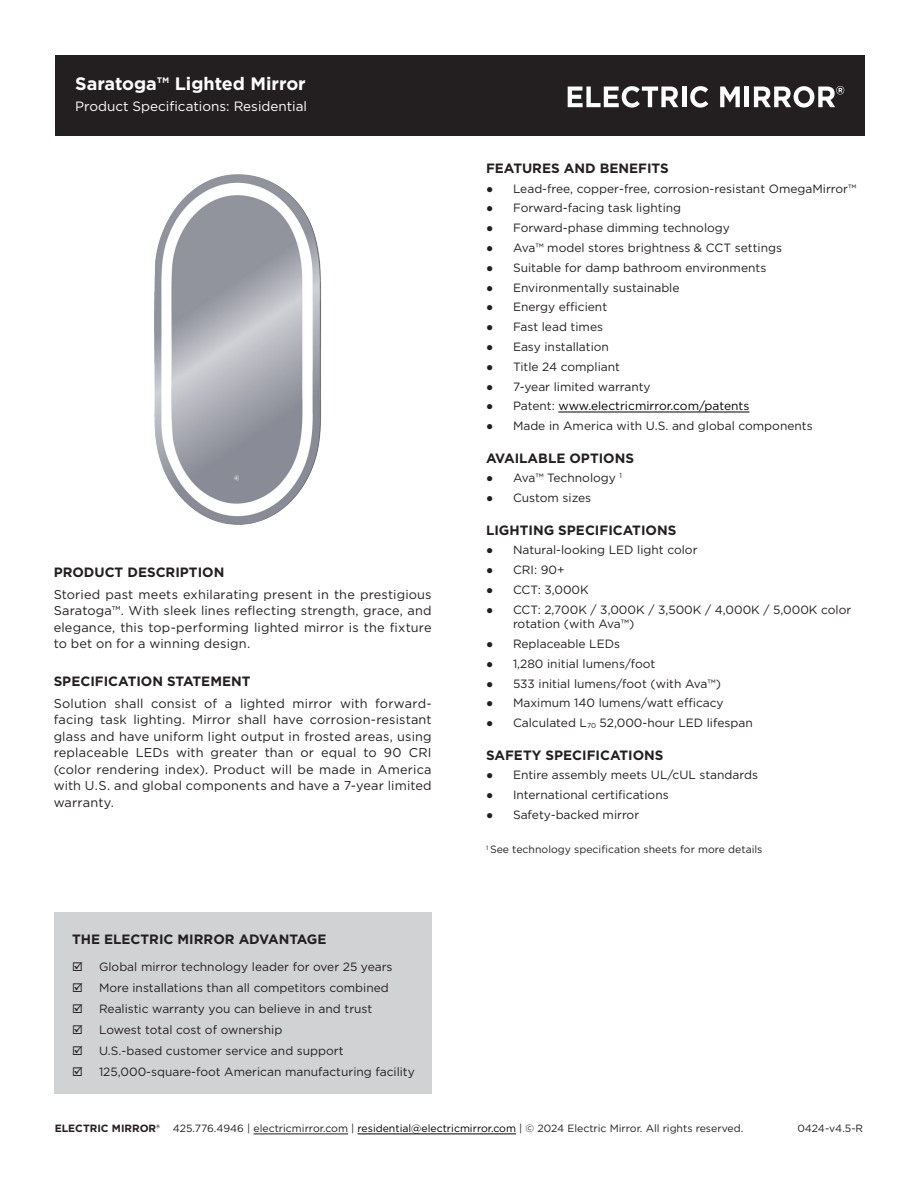
<style>
.page{position:relative;width:918px;height:1188px;background:#fff}
.page>*{position:absolute;margin:0;border:0;box-sizing:border-box;transform-origin:0 0}
.t1{font:700 18px "Gotham";color:#fff}
.Heading{font:700 13.5px "Gotham";color:#231f20}
.t2{font:13.5px "Gotham";color:#fff}
.t3{font:12.75px/16.5px "Gotham";letter-spacing:.015em;color:#231f20;text-align:justify}
.t4{font:12px/14.4px "Gotham";color:#231f20}
.t5{font:12px "Gotham";color:#000}
.t6{font:10.5px "Gotham";color:#231f20}
.s1{font-family:"Arial"}
.s2{font-family:"Arial";color:#231f20}
.s3{color:#231f20}
.s4{font-weight:700}
.s5{color:#000}
</style>
<div class="page">
<div style="left:55px;top:55px;width:810px;height:81px;background:#231f20"></div>
<hr style="left:254px;top:1134px;width:94px;height:1px;background:#231f20">
<hr style="left:358px;top:1134px;width:158px;height:1px;background:#000">
<svg style="left:568px;top:86px;width:110px;height:22px"></svg>
<hr style="left:682px;top:87px;width:4px;height:20px;background:#fff">
<svg style="left:690px;top:86px;width:18px;height:22px"></svg>
<svg style="left:720px;top:87px;width:20px;height:20px"></svg>
<hr style="left:745px;top:87px;width:4px;height:20px;background:#fff">
<svg style="left:754px;top:86px;width:90px;height:22px"></svg>
<div style="left:54px;top:912px;width:378px;height:182px;background:#d1d2d4"></div>
<hr style="left:558px;top:412px;width:191px;height:1px;background:#000">
<img style="left:154px;top:174px;width:167px;height:351px">
<h1 class="t1" style="left:75px;top:72px;width:232px">Saratoga™ Lighted Mirror</h1>
<p class="t2" style="left:75px;top:98px;width:234px">Product Specifications: Residential</p>
<p class="Heading" style="left:54px;top:563px;width:172px">PRODUCT DESCRIPTION</p>
<p class="t3" style="left:54px;top:586px;width:380px">Storied past meets exhilarating present in the prestigious Saratoga™. With sleek lines reflecting strength, grace, and elegance, this top-performing lighted mirror is the fixture to bet on for a winning design.</p>
<p class="Heading" style="left:54px;top:672px;width:198px">SPECIFICATION STATEMENT</p>
<p class="t3" style="left:54px;top:695px;width:380px">Solution shall consist of a lighted mirror with forward&shy;facing task lighting. Mirror shall have corrosion-resistant glass and have uniform light output in frosted areas, using replaceable LEDs with greater than or equal to 90 CRI (color rendering index). Product will be made in America with U.S. and global components and have a 7-year limited warranty.</p>
<p class="Heading" style="left:72px;top:930px;width:256px">THE ELECTRIC MIRROR ADVANTAGE</p>
<p class="t4" style="left:99px;top:959px;width:295px">Global mirror technology leader for over 25 years</p>
<p class="t4" style="left:99px;top:980px;width:291px">More installations than all competitors combined</p>
<p class="t4" style="left:99px;top:1001px;width:275px">Realistic warranty you can believe in and trust</p>
<p class="t4" style="left:99px;top:1022px;width:185px">Lowest total cost of ownership</p>
<p class="t4" style="left:99px;top:1043px;width:246px">U.S.-based customer service and support</p>
<p class="t4" style="left:99px;top:1064px;width:317px">125,000-square-foot American manufacturing facility</p>
<p class="Heading" style="left:486px;top:159px;width:184px">FEATURES AND BENEFITS</p>
<p class="t4" style="left:486px;top:181px;width:372px"><span class="s1">●</span> Lead-free, copper-free, corrosion-resistant OmegaMirror™</p>
<p class="t4" style="left:486px;top:201px;width:197px"><span class="s1">●</span> Forward-facing task lighting</p>
<p class="t4" style="left:486px;top:220px;width:245px"><span class="s1">●</span> Forward-phase dimming technology</p>
<p class="t4" style="left:486px;top:240px;width:298px"><span class="s1">●</span> Ava™ model stores brightness &amp; CCT settings</p>
<p class="t4" style="left:486px;top:260px;width:282px"><span class="s1">●</span> Suitable for damp bathroom environments</p>
<p class="t4" style="left:486px;top:280px;width:195px"><span class="s1">●</span> Environmentally sustainable</p>
<p class="t4" style="left:486px;top:300px;width:123px"><span class="s1">●</span> Energy efficient</p>
<p class="t4" style="left:486px;top:319px;width:119px"><span class="s1">●</span> Fast lead times</p>
<p class="t4" style="left:486px;top:339px;width:125px"><span class="s1">●</span> Easy installation</p>
<p class="t4" style="left:486px;top:359px;width:136px"><span class="s1">●</span> Title 24 compliant</p>
<p class="t4" style="left:486px;top:379px;width:166px"><span class="s1">●</span> 7-year limited warranty</p>
<p class="t5" style="left:486px;top:398px;width:265px"><span class="s2">●</span> <span class="s3">Patent:</span> www.electricmirror.com/patents</p>
<p class="t4" style="left:486px;top:418px;width:328px"><span class="s1">●</span> Made in America with U.S. and global components</p>
<p class="Heading" style="left:486px;top:449px;width:150px">AVAILABLE OPTIONS</p>
<p class="t4" style="left:486px;top:471px;width:138px"><span class="s1">●</span> Ava™ Technology <sup>1</sup></p>
<p class="t4" style="left:486px;top:490px;width:107px"><span class="s1">●</span> Custom sizes</p>
<p class="Heading" style="left:486px;top:521px;width:192px">LIGHTING SPECIFICATIONS</p>
<p class="t4" style="left:486px;top:543px;width:213px"><span class="s1">●</span> Natural-looking LED light color</p>
<p class="t4" style="left:486px;top:562px;width:80px"><span class="s1">●</span> CRI: 90+</p>
<p class="t4" style="left:486px;top:582px;width:104px"><span class="s1">●</span> CCT: 3,000K</p>
<p class="t4" style="left:513px;top:602px;width:340px;text-indent:-27px"><span class="s1">●</span> CCT: 2,700K / 3,000K / 3,500K / 4,000K / 5,000K color rotation (with Ava™)</p>
<p class="t4" style="left:486px;top:636px;width:136px"><span class="s1">●</span> Replaceable LEDs</p>
<p class="t4" style="left:486px;top:656px;width:171px"><span class="s1">●</span> 1,280 initial lumens/foot</p>
<p class="t4" style="left:486px;top:676px;width:236px"><span class="s1">●</span> 533 initial lumens/foot (with Ava™)</p>
<p class="t4" style="left:486px;top:696px;width:239px"><span class="s1">●</span> Maximum 140 lumens/watt efficacy</p>
<p class="t4" style="left:486px;top:715px;width:268px"><span class="s1">●</span> Calculated L<sub>70</sub> 52,000-hour LED lifespan</p>
<p class="Heading" style="left:486px;top:746px;width:179px">SAFETY SPECIFICATIONS</p>
<p class="t4" style="left:486px;top:768px;width:274px"><span class="s1">●</span> Entire assembly meets UL/cUL standards</p>
<p class="t4" style="left:486px;top:787px;width:184px"><span class="s1">●</span> International certifications</p>
<p class="t4" style="left:486px;top:807px;width:155px"><span class="s1">●</span> Safety-backed mirror</p>
<p class="t6" style="left:486px;top:843px;width:278px"><sup>1</sup> See technology specification sheets for more details</p>
<p class="t6" style="left:55px;top:1122px;width:690px"><span class="s4">ELECTRIC MIRROR®</span> 425.776.4946 | electricmirror.com | <span class="s5">residential@electricmirror.com</span> | © 2024 Electric Mirror. All rights reserved.</p>
<p class="t6" style="left:797px;top:1122px;width:67px">0424-v4.5-R</p>
</div>
